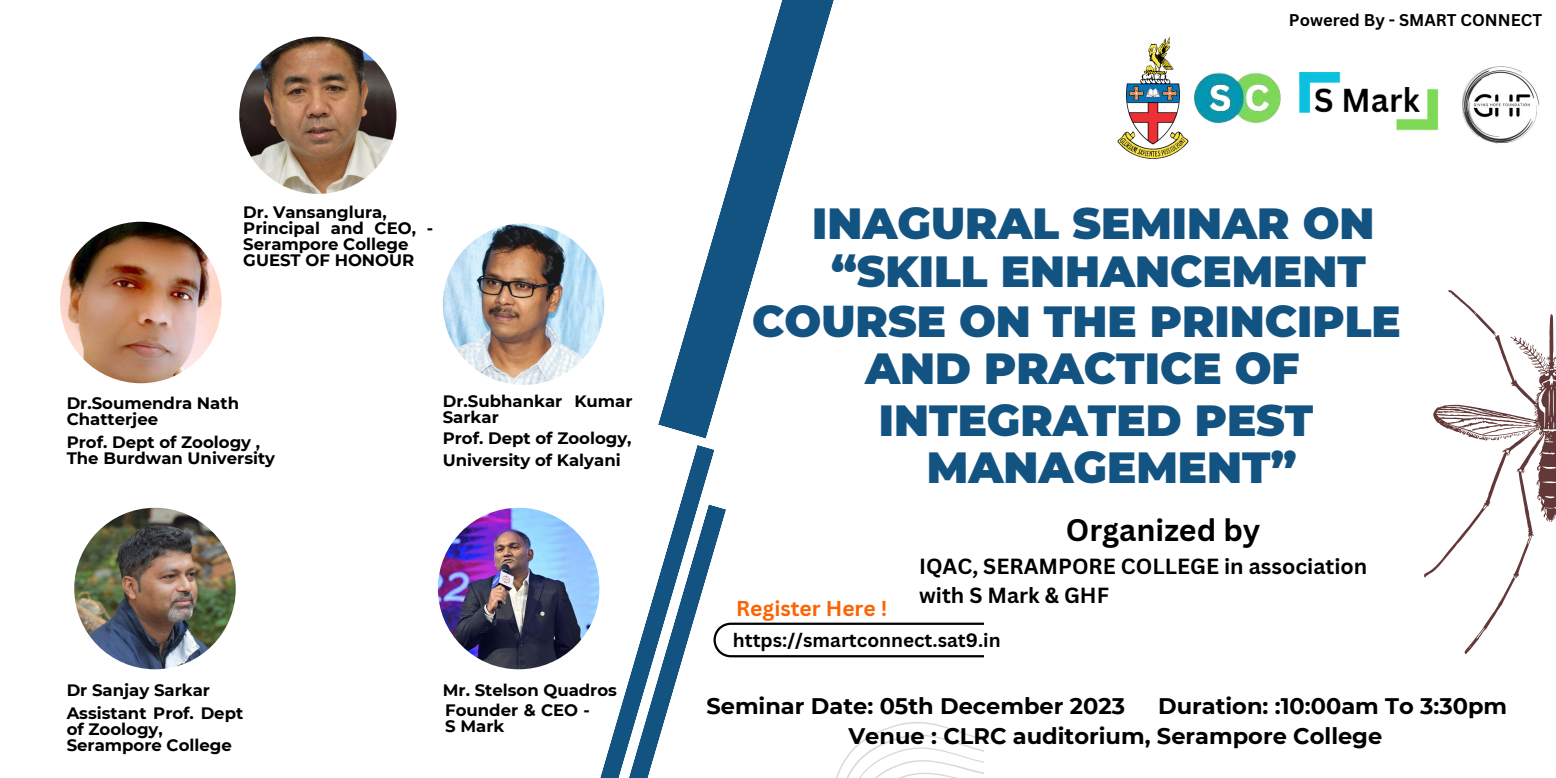
<style>
.page{position:relative;width:1556px;height:778px;background:#fff}
.page>*{position:absolute;margin:0;border:0;box-sizing:border-box;transform-origin:0 0}
.t1{font:900 43.5px/46.3px "Montserrat";color:#135382;text-align:center}
.t2{font:700 30.3px "Canva Sans";color:#000}
.t3{font:700 22.5px/29.3px "Montserrat";color:#000}
.t4{font:700 21.3px/29.7px "Canva Sans";color:#000}
.t5{font:700 21px "Canva Sans";color:#fd6304}
.t6{font:700 18.9px "Canva Sans";color:#000}
.t7{font:700 16.5px/16px "Montserrat";color:#000}
.t8{font:700 16.5px "Canva Sans";color:#000}
</style>
<div class="page">
<svg style="left:484px;top:445px;width:230px;height:225px"></svg>
<svg style="left:658px;top:0;width:176px;height:438px"></svg>
<img style="left:239px;top:37px;width:157px;height:157px;border-radius:50%">
<img style="left:60px;top:222px;width:162px;height:161px;border-radius:50%">
<img style="left:443px;top:223px;width:161px;height:162px;border-radius:50%">
<img style="left:74px;top:508px;width:162px;height:161px;border-radius:50%">
<img style="left:438px;top:508px;width:161px;height:161px;border-radius:50%">
<svg style="left:1424px;top:290px;width:131px;height:364px"></svg>
<img style="left:1117px;top:37px;width:72px;height:122px">
<img style="left:1185px;top:67px;width:96px;height:61px">
<img style="left:1299px;top:72px;width:140px;height:59px">
<img style="left:1462px;top:67px;width:77px;height:77px">
<svg style="left:584px;top:504px;width:399px;height:274px"></svg>
<p class="t7" style="left:243px;top:204px;width:191px">Dr. Vansanglura,<br>Principal and CEO, -<br>Serampore College<br>GUEST OF HONOUR</p>
<p class="t7" style="left:67px;top:394px;width:174px">Dr.Soumendra Nath<br>Chatterjee</p>
<p class="t7" style="left:67px;top:434px;width:210px">Prof. Dept of Zoology ,<br>The Burdwan University</p>
<p class="t7" style="left:443px;top:392px;width:191px">Dr.Subhankar Kumar<br>Sarkar</p>
<p class="t7" style="left:443px;top:427px;width:190px;line-height:21.8px">Prof. Dept of Zoology,<br>University of Kalyani</p>
<p class="t7" style="left:67px;top:678px;width:178px;line-height:22.6px">Dr Sanjay Sarkar<br>Assistant Prof. Dept</p>
<p class="t7" style="left:67px;top:720px;width:167px">of Zoology,<br>Serampore College</p>
<p class="t7" style="left:443px;top:679px;width:176px;line-height:19.8px">Mr. Stelson Quadros<br>Founder &amp; CEO -</p>
<p class="t7" style="left:445px;top:717px;width:61px">S Mark</p>
<p class="t8" style="left:1288px;top:10px;width:255px">Powered By - SMART CONNECT</p>
<h1 class="t1" style="left:812px;top:197px;width:564px">INAGURAL SEMINAR ON</h1>
<h1 class="t1" style="left:831px;top:245px;width:536px">“SKILL ENHANCEMENT</h1>
<h1 class="t1" style="left:752px;top:296px;width:650px">COURSE ON THE PRINCIPLE<br>AND PRACTICE OF</h1>
<h1 class="t1" style="left:927px;top:394px;width:388px;line-height:47.7px;text-align:left;text-indent:-48px">INTEGRATED PEST<br>MANAGEMENT”</h1>
<h2 class="t2" style="left:1065px;top:512px;width:196px">Organized by</h2>
<p class="t4" style="left:919px;top:551px;width:450px">IQAC, SERAMPORE COLLEGE in association with S Mark &amp; GHF</p>
<p class="t5" style="left:736px;top:595px;width:153px">Register Here !</p>
<p class="t6" style="left:732px;top:629px;width:269px">https://smartconnect.sat9.in</p>
<h3 class="t3" style="left:1157px;top:690px;width:350px">Duration: :10:00am To 3:30pm</h3>
<h3 class="t3" style="left:848px;top:690px;width:535px;text-indent:-142px">Seminar Date: 05th December 2023<br>Venue : CLRC auditorium, Serampore College</h3>
</div>
